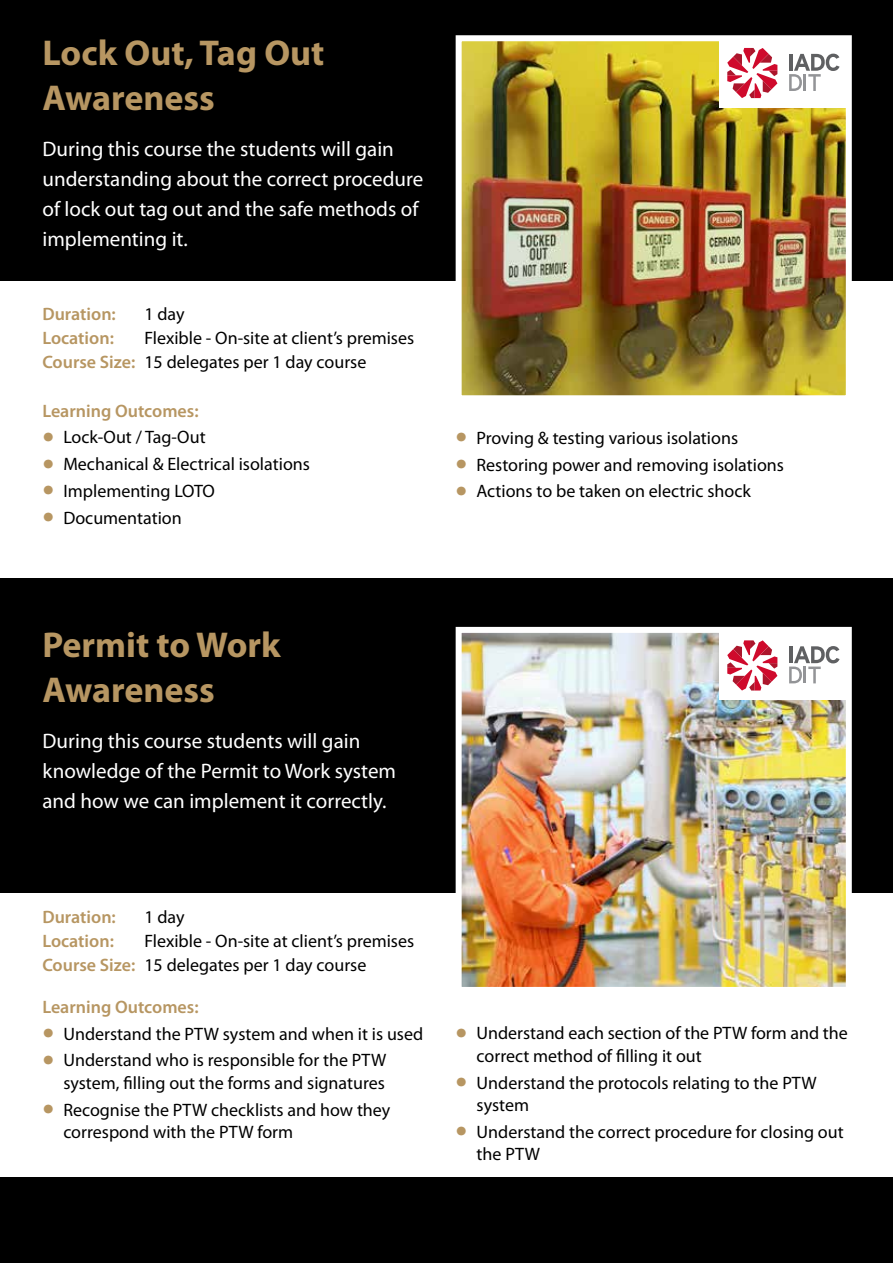
<style>
.page{position:relative;width:893px;height:1263px;background:#fff}
.page>*{position:absolute;margin:0;border:0;box-sizing:border-box;transform-origin:0 0}
.t1{font:700 36px/45px "Myriad Pro";color:#b79662}
.t2{font:21px/30px "Myriad Pro";color:#fff}
.t3{font:18px/22.5px "Myriad Pro";color:#000}
.t4{font:600 18px "Myriad Pro";color:#b79662}
.s1{font-weight:600;color:#b79662}
.s2{font-size:42px;color:#b79662}
</style>
<div class="page">
<div style="left:0;top:579px;width:893px;height:314px;background:#000"></div>
<div style="left:0;top:0;width:893px;height:280px;background:#000"></div>
<div style="left:0;top:1178px;width:893px;height:85px;background:#000"></div>
<img style="left:463px;top:42px;width:382px;height:352px">
<div style="left:456px;top:35px;width:396px;height:366px;border:6px solid #fff"></div>
<img style="left:463px;top:634px;width:382px;height:352px">
<div style="left:456px;top:627px;width:396px;height:366px;border:6px solid #fff"></div>
<div style="left:719px;top:37px;width:131px;height:71px;background:#fff"></div>
<svg style="left:727px;top:48px;width:50px;height:50px"></svg>
<svg style="left:789px;top:54px;width:50px;height:37px"></svg>
<div style="left:719px;top:630px;width:131px;height:70px;background:#fff"></div>
<svg style="left:727px;top:640px;width:50px;height:50px"></svg>
<svg style="left:789px;top:646px;width:50px;height:37px"></svg>
<h1 class="t1" style="left:43px;top:29px;width:283px">Lock Out, Tag Out<br>Awareness</h1>
<p class="t2" style="left:43px;top:134px;width:382px">During this course the students will gain understanding about the correct procedure of lock out tag out and the safe methods of implementing it.</p>
<p class="t4" style="left:42px;top:302px;width:75px">Duration:</p>
<p class="t3" style="left:144px;top:302px;width:42px">1 day</p>
<p class="t4" style="left:42px;top:326px;width:73px">Location:</p>
<p class="t3" style="left:42px;top:325px;width:373px;line-height:24px;text-indent:102px">Flexible - On-site at client’s premises<br><span class="s1">Course Size:</span> 15 delegates per 1 day course</p>
<p class="t4" style="left:42px;top:399px;width:158px">Learning Outcomes:</p>
<p class="t3" style="left:42px;top:426px;width:165px"><span class="s2">•</span> Lock-Out / Tag-Out</p>
<p class="t3" style="left:42px;top:453px;width:269px"><span class="s2">•</span> Mechanical &amp; Electrical isolations</p>
<p class="t3" style="left:42px;top:479px;width:174px"><span class="s2">•</span> Implementing LOTO</p>
<p class="t3" style="left:42px;top:506px;width:141px"><span class="s2">•</span> Documentation</p>
<p class="t3" style="left:455px;top:426px;width:284px"><span class="s2">•</span> Proving &amp; testing various isolations</p>
<p class="t3" style="left:455px;top:453px;width:330px"><span class="s2">•</span> Restoring power and removing isolations</p>
<p class="t3" style="left:455px;top:480px;width:297px"><span class="s2">•</span> Actions to be taken on electric shock</p>
<h1 class="t1" style="left:43px;top:621px;width:240px">Permit to Work<br>Awareness</h1>
<p class="t2" style="left:43px;top:726px;width:355px">During this course students will gain knowledge of the Permit to Work system and how we can implement it correctly.</p>
<p class="t4" style="left:42px;top:905px;width:75px">Duration:</p>
<p class="t3" style="left:144px;top:905px;width:42px">1 day</p>
<p class="t4" style="left:42px;top:929px;width:73px">Location:</p>
<p class="t3" style="left:42px;top:928px;width:373px;line-height:24px;text-indent:102px">Flexible - On-site at client’s premises<br><span class="s1">Course Size:</span> 15 delegates per 1 day course</p>
<p class="t4" style="left:42px;top:995px;width:158px">Learning Outcomes:</p>
<p class="t3" style="left:42px;top:1022px;width:382px"><span class="s2">•</span> Understand the PTW system and when it is used</p>
<p class="t3" style="left:42px;top:1049px;width:345px;text-align:right"><span class="s2">•</span> Understand who is responsible for the PTW system, filling out the forms and signatures</p>
<p class="t3" style="left:63px;top:1098px;width:329px;text-indent:-21px"><span class="s2">•</span> Recognise the PTW checklists and how they correspond with the PTW form</p>
<p class="t3" style="left:477px;top:1022px;width:373px;text-indent:-21px"><span class="s2">•</span> Understand each section of the PTW form and the correct method of filling it out</p>
<p class="t3" style="left:477px;top:1071px;width:342px;text-indent:-21px"><span class="s2">•</span> Understand the protocols relating to the PTW system</p>
<p class="t3" style="left:477px;top:1120px;width:368px;text-indent:-21px"><span class="s2">•</span> Understand the correct procedure for closing out the PTW</p>
</div>
